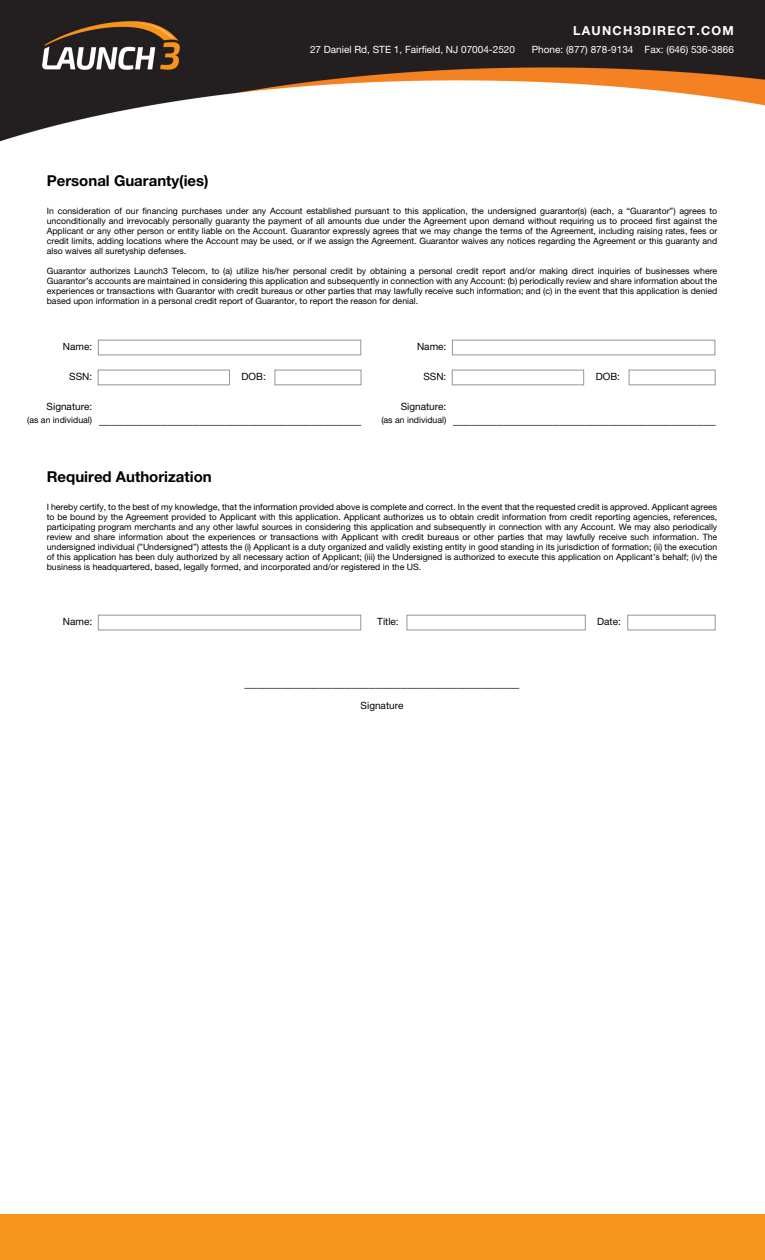
<style>
.page{position:relative;width:765px;height:1260px;background:#fff}
.page>*{position:absolute;margin:0;border:0;box-sizing:border-box;transform-origin:0 0}
.t1{font:700 15px "Helvetica Neue LT Pro";color:#000}
.t2{font:12.5px "Helvetica Neue LT Pro";color:#000}
.t3{font:700 12.5px "Helvetica Neue LT Pro";letter-spacing:.1em;color:#fff}
.t4{font:10px "Helvetica Neue LT Pro";color:#fff}
.t5{font:10px "Helvetica Neue LT Pro";color:#000}
.t6{font:8.75px/10px "Helvetica Neue LT Pro";color:#000;text-align:justify}
</style>
<div class="page">
<img style="left:0;top:0;width:765px;height:142px">
<div style="left:0;top:1214px;width:765px;height:46px;background:#f7941e"></div>
<div style="left:98px;top:370px;width:132px;height:15px;border:1px solid #939598"></div>
<div style="left:452px;top:370px;width:132px;height:15px;border:1px solid #939598"></div>
<div style="left:98px;top:340px;width:263px;height:15px;border:1px solid #939598"></div>
<div style="left:98px;top:615px;width:263px;height:15px;border:1px solid #939598"></div>
<div style="left:452px;top:340px;width:263px;height:15px;border:1px solid #939598"></div>
<div style="left:627px;top:615px;width:88px;height:15px;border:1px solid #939598"></div>
<div style="left:407px;top:615px;width:179px;height:15px;border:1px solid #939598"></div>
<div style="left:275px;top:370px;width:86px;height:15px;border:1px solid #939598"></div>
<div style="left:629px;top:370px;width:86px;height:15px;border:1px solid #939598"></div>
<h2 class="t3" style="left:573px;top:23px;width:162px">LAUNCH3DIRECT.COM</h2>
<h1 class="t1" style="left:47px;top:172px;width:163px">Personal Guaranty(ies)</h1>
<p class="t4" style="left:310px;top:43px;width:207px">27 Daniel Rd, STE 1, Fairfield, NJ 07004-2520</p>
<p class="t4" style="left:532px;top:43px;width:204px">Phone: (877) 878-9134 Fax: (646) 536-3866</p>
<p class="t6" style="left:47px;top:206px;width:672px">In consideration of our financing purchases under any Account established pursuant to this application, the undersigned guarantor(s) (each, a “Guarantor”) agrees to unconditionally and irrevocably personally guaranty the payment of all amounts due under the Agreement upon demand without requiring us to proceed first against the Applicant or any other person or entity liable on the Account. Guarantor expressly agrees that we may change the terms of the Agreement, including raising rates, fees or credit limits, adding locations where the Account may be used, or if we assign the Agreement. Guarantor waives any notices regarding the Agreement or this guaranty and also waives all suretyship defenses.</p>
<p class="t6" style="left:47px;top:266px;width:672px">Guarantor authorizes Launch3 Telecom, to (a) utilize his/her personal credit by obtaining a personal credit report and/or making direct inquiries of businesses where Guarantor’s accounts are maintained in considering this application and subsequently in connection with any Account: (b) periodically review and share information about the experiences or transactions with Guarantor with credit bureaus or other parties that may lawfully receive such information; and (c) in the event that this application is denied based upon information in a personal credit report of Guarantor, to report the reason for denial.</p>
<p class="t5" style="left:417px;top:341px;width:31px">Name:</p>
<p class="t5" style="left:423px;top:371px;width:24px">SSN:</p>
<p class="t5" style="left:401px;top:401px;width:47px">Signature:</p>
<p class="t6" style="left:381px;top:414px;width:66px">(as an individual)</p>
<p class="t5" style="left:63px;top:341px;width:31px">Name:</p>
<p class="t5" style="left:69px;top:371px;width:24px">SSN:</p>
<p class="t5" style="left:47px;top:401px;width:47px">Signature:</p>
<p class="t6" style="left:27px;top:414px;width:66px">(as an individual)</p>
<p class="t5" style="left:242px;top:371px;width:26px">DOB:</p>
<p class="t5" style="left:596px;top:371px;width:26px">DOB:</p>
<h2 class="t2" style="left:99px;top:412px;width:264px">__________________________________________</h2>
<h2 class="t2" style="left:453px;top:412px;width:264px">__________________________________________</h2>
<h1 class="t1" style="left:47px;top:468px;width:166px">Required Authorization</h1>
<p class="t6" style="left:47px;top:502px;width:672px">I hereby certify, to the best of my knowledge, that the information provided above is complete and correct. In the event that the requested credit is approved. Applicant agrees to be bound by the Agreement provided to Applicant with this application. Applicant authorizes us to obtain credit information from credit reporting agencies, references, participating program merchants and any other lawful sources in considering this application and subsequently in connection with any Account. We may also periodically review and share information about the experiences or transactions with Applicant with credit bureaus or other parties that may lawfully receive such information. The undersigned individual (”Undersigned”) attests the (i) Applicant is a duty organized and validly existing entity in good standing in its jurisdiction of formation; (ii) the execution of this application has been duly authorized by all necessary action of Applicant; (iii) the Undersigned is authorized to execute this application on Applicant’s behalf; (iv) the business is headquartered, based, legally formed, and incorporated and/or registered in the US.</p>
<p class="t5" style="left:63px;top:616px;width:31px">Name:</p>
<p class="t5" style="left:377px;top:616px;width:23px">Title:</p>
<p class="t5" style="left:597px;top:616px;width:25px">Date:</p>
<h2 class="t2" style="left:245px;top:675px;width:277px">____________________________________________</h2>
<p class="t5" style="left:361px;top:700px;width:44px">Signature</p>
</div>
